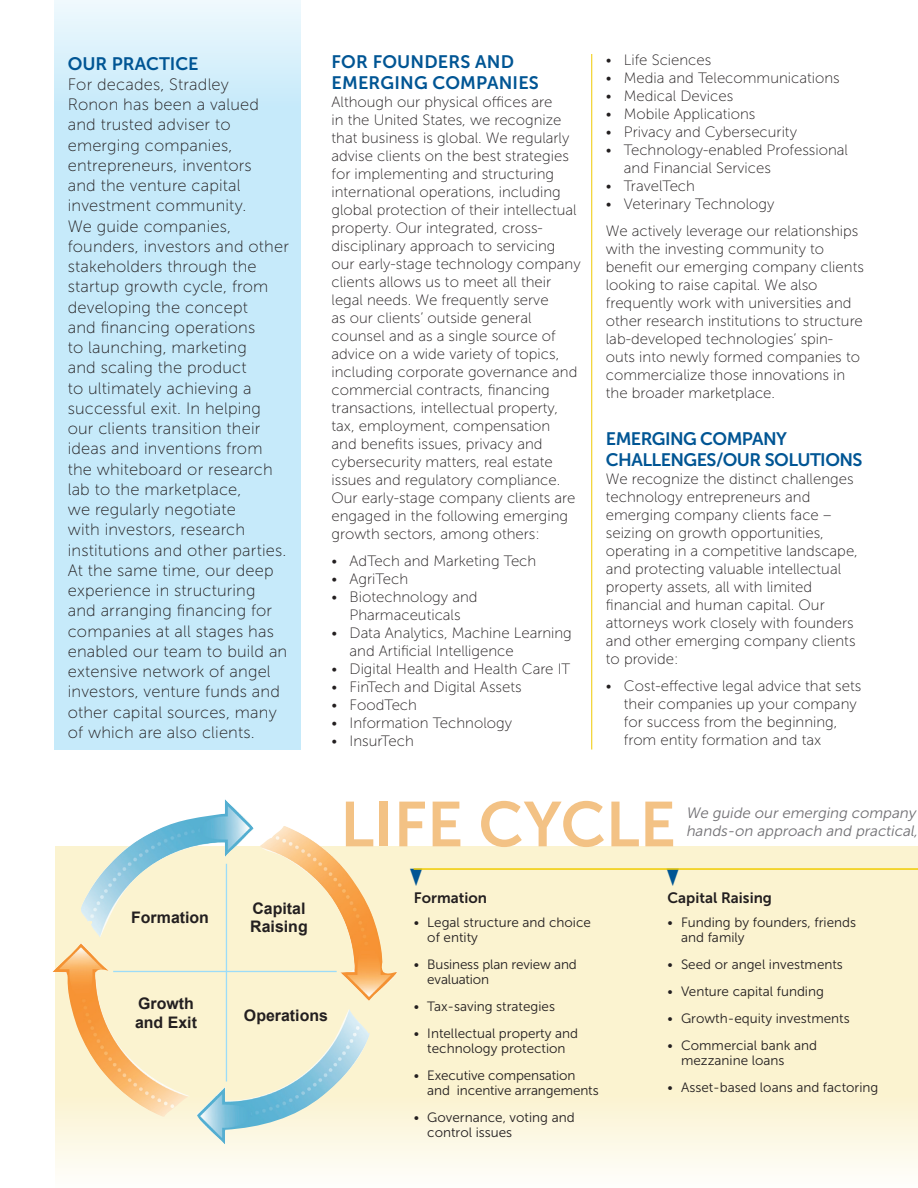
<style>
.page{position:relative;width:918px;height:1188px;background:#fff}
.page>*{position:absolute;margin:0;border:0;box-sizing:border-box;transform-origin:0 0}
.t1{font:63px "Museo Sans 700";color:#f3c285}
.t2{font:18px/21px "Museo Sans 700";letter-spacing:-.005em;color:#005594}
.t3{font:18px/21px "Museo Sans 700";letter-spacing:-.03em;color:#005594}
.t4{font:16.5px/20.2px "Museo Sans 100";letter-spacing:.01em;color:#231f20}
.t5{font:700 15.9px/18.6px "Arial";color:#231f20}
.t6{font:15px/18px "Museo Sans 100";color:#231f20}
.t7{font:italic 15px/18px "Museo Sans 300";color:#717074}
.t8{font:15px "Museo Sans 700";color:#231f20}
.t9{font:13.5px/15px "Museo Sans 300";color:#231f20}
</style>
<div class="page">
<div style="left:54px;top:0;width:246px;height:750px;background:#c6eafa"></div>
<hr style="left:591px;top:54px;width:1px;height:696px;background:#f0cb02">
<svg style="left:55px;top:846px;width:863px;height:325px;background:#fbf4d5"></svg>
<hr style="left:414px;top:868px;width:504px;height:2px;background:#f0cb02">
<img style="left:52px;top:799px;width:345px;height:345px">
<hr style="left:226px;top:864px;width:1px;height:218px;background:#9cdcf8">
<hr style="left:113px;top:971px;width:224px;height:1px;background:#9cdcf8">
<svg style="left:410px;top:868px;width:12px;height:18px"></svg>
<svg style="left:667px;top:868px;width:12px;height:18px"></svg>
<p class="t2" style="left:68px;top:53px;width:132px">OUR PRACTICE</p>
<p class="t4" style="left:68px;top:74px;width:223px">For decades, Stradley<br>Ronon has been a valued and trusted adviser to emerging companies, entrepreneurs, inventors<br>and the venture capital investment community.<br>We guide companies, founders, investors and other stakeholders through the startup growth cycle, from developing the concept<br>and financing operations<br>to launching, marketing<br>and scaling the product<br>to ultimately achieving a successful exit. In helping our clients transition their ideas and inventions from the whiteboard or research lab to the marketplace,<br>we regularly negotiate<br>with investors, research institutions and other parties.<br>At the same time, our deep experience in structuring<br>and arranging financing for companies at all stages has enabled our team to build an extensive network of angel investors, venture funds and other capital sources, many of which are also clients.</p>
<p class="t2" style="left:332px;top:51px;width:209px">FOR FOUNDERS AND<br>EMERGING COMPANIES</p>
<p class="t6" style="left:332px;top:93px;width:251px">Although our physical offices are<br>in the United States, we recognize that business is global. We regularly advise clients on the best strategies for implementing and structuring international operations, including global protection of their intellectual property. Our integrated, cross&shy;disciplinary approach to servicing our early-stage technology company clients allows us to meet all their legal needs. We frequently serve<br>as our clients’ outside general counsel and as a single source of advice on a wide variety of topics, including corporate governance and commercial contracts, financing transactions, intellectual property, tax, employment, compensation<br>and benefits issues, privacy and cybersecurity matters, real estate issues and regulatory compliance.<br>Our early-stage company clients are engaged in the following emerging growth sectors, among others:</p>
<p class="t6" style="left:332px;top:552px;width:206px">• AdTech and Marketing Tech</p>
<p class="t6" style="left:332px;top:570px;width:78px">• AgriTech</p>
<p class="t6" style="left:332px;top:588px;width:148px;text-align:center">• Biotechnology and<br>Pharmaceuticals</p>
<p class="t6" style="left:350px;top:624px;width:224px;text-indent:-18px">• Data Analytics, Machine Learning and Artificial Intelligence</p>
<p class="t6" style="left:332px;top:660px;width:240px">• Digital Health and Health Care IT</p>
<p class="t6" style="left:332px;top:678px;width:192px">• FinTech and Digital Assets</p>
<p class="t6" style="left:332px;top:696px;width:87px">• FoodTech</p>
<p class="t6" style="left:332px;top:714px;width:182px">• Information Technology</p>
<p class="t6" style="left:332px;top:732px;width:84px">• InsurTech</p>
<p class="t6" style="left:606px;top:51px;width:107px">• Life Sciences</p>
<p class="t6" style="left:606px;top:69px;width:235px">• Media and Telecommunications</p>
<p class="t6" style="left:606px;top:87px;width:129px">• Medical Devices</p>
<p class="t6" style="left:606px;top:105px;width:151px">• Mobile Applications</p>
<p class="t6" style="left:606px;top:123px;width:193px">• Privacy and Cybersecurity</p>
<p class="t6" style="left:624px;top:141px;width:226px;text-indent:-18px">• Technology-enabled Professional and Financial Services</p>
<p class="t6" style="left:606px;top:177px;width:91px">• TravelTech</p>
<p class="t6" style="left:606px;top:191px;width:254px;line-height:27px">• Veterinary Technology<br>We actively leverage our relationships</p>
<p class="t6" style="left:606px;top:240px;width:260px">with the investing community to benefit our emerging company clients looking to raise capital. We also frequently work with universities and other research institutions to structure lab-developed technologies’ spin&shy;outs into newly formed companies to commercialize those innovations in the broader marketplace.</p>
<p class="t3" style="left:606px;top:428px;width:258px">EMERGING COMPANY<br>CHALLENGES/OUR SOLUTIONS</p>
<p class="t6" style="left:606px;top:470px;width:254px">We recognize the distinct challenges technology entrepreneurs and emerging company clients face – seizing on growth opportunities, operating in a competitive landscape, and protecting valuable intellectual property assets, all with limited financial and human capital. Our attorneys work closely with founders and other emerging company clients to provide:</p>
<p class="t6" style="left:624px;top:677px;width:239px;text-indent:-18px">• Cost-effective legal advice that sets their companies up your company for success from the beginning, from entity formation and tax</p>
<h1 class="t1" style="left:340px;top:790px;width:337px">LIFE CYCLE</h1>
<p class="t7" style="left:686px;top:804px;width:236px">We guide our emerging company hands-on approach and practical,</p>
<p class="t5" style="left:131px;top:909px;width:79px">Formation</p>
<p class="t5" style="left:250px;top:899px;width:59px">Capital<br>Raising</p>
<p class="t5" style="left:135px;top:994px;width:63px">Growth and Exit</p>
<p class="t5" style="left:244px;top:1006px;width:86px">Operations</p>
<p class="t8" style="left:414px;top:890px;width:75px">Formation</p>
<p class="t9" style="left:427px;top:915px;width:165px;text-indent:-14px">• Legal structure and choice of entity</p>
<p class="t9" style="left:427px;top:957px;width:151px;text-indent:-14px">• Business plan review and evaluation</p>
<p class="t9" style="left:414px;top:999px;width:143px">• Tax-saving strategies</p>
<p class="t9" style="left:414px;top:1026px;width:166px;text-align:center">• Intellectual property and technology protection</p>
<p class="t9" style="left:427px;top:1068px;width:173px;text-indent:-14px">• Executive compensation and incentive arrangements</p>
<p class="t9" style="left:427px;top:1110px;width:149px;text-indent:-14px">• Governance, voting and control issues</p>
<p class="t8" style="left:668px;top:890px;width:106px">Capital Raising</p>
<p class="t9" style="left:681px;top:915px;width:177px;text-indent:-14px">• Funding by founders, friends and family</p>
<p class="t9" style="left:668px;top:957px;width:177px">• Seed or angel investments</p>
<p class="t9" style="left:668px;top:984px;width:158px">• Venture capital funding</p>
<p class="t9" style="left:668px;top:1011px;width:184px">• Growth-equity investments</p>
<p class="t9" style="left:681px;top:1038px;width:138px;text-indent:-14px">• Commercial bank and mezzanine loans</p>
<p class="t9" style="left:668px;top:1080px;width:212px">• Asset-based loans and factoring</p>
</div>
